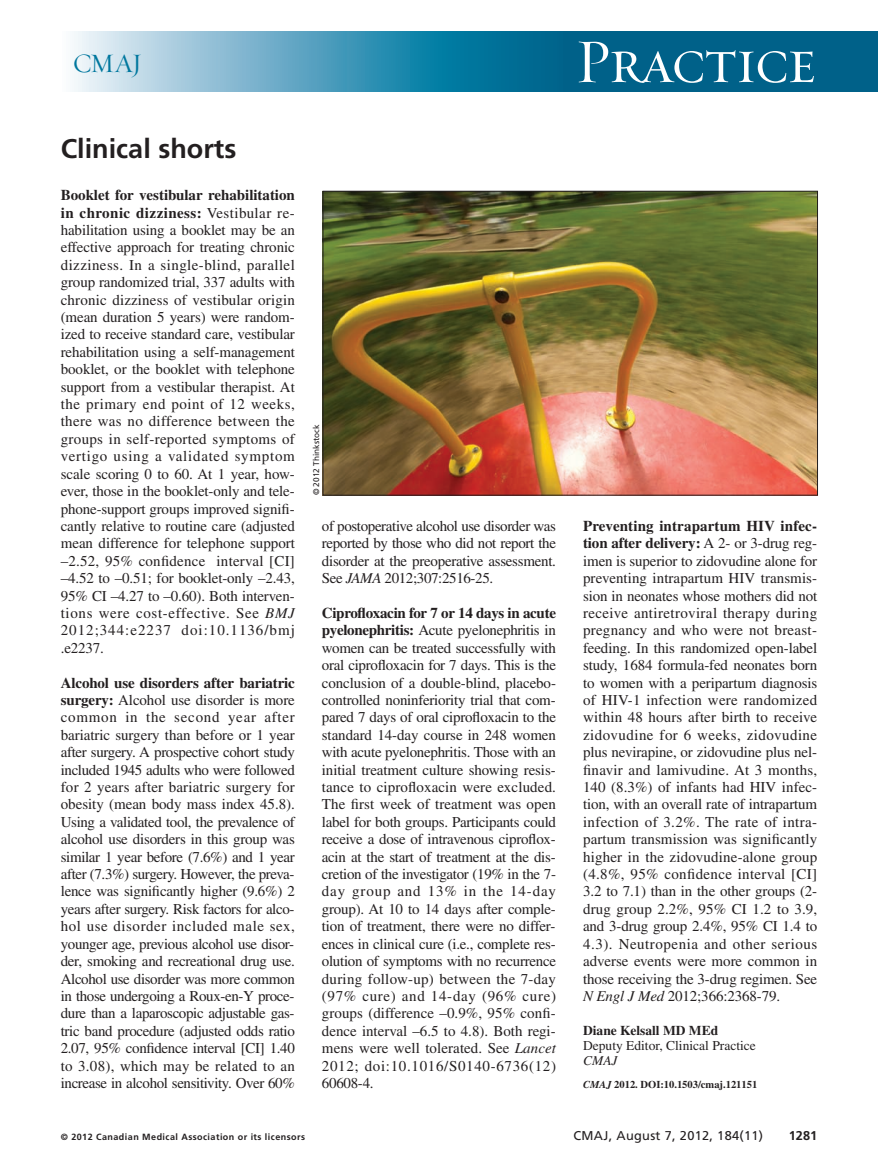
<style>
.page{position:relative;width:878px;height:1175px;background:#fff}
.page>*{position:absolute;margin:0;border:0;box-sizing:border-box;transform-origin:0 0}
.t1{font:63px "Requiem Display HTF Small Caps";letter-spacing:-.03em;color:#fff}
.t2{font:700 27px "Frutiger LT Std";color:#231f20}
.t3{font:27px "Requiem Display HTF Roman";color:#00779e}
.t4{font:15px/17.4px "Times LT Std";letter-spacing:-.01em;color:#231f20;text-align:justify}
.t5{font:13.5px "Times LT Std";color:#231f20}
.t6{font:700 13.5px "Times LT Std";color:#231f20}
.t7{font:italic 13.5px "Times LT Std";color:#231f20}
.t8{font:12.75px "Frutiger LT Std";letter-spacing:.025em;color:#231f20}
.t9{font:700 12.75px "Frutiger LT Std";color:#231f20}
.t10{font:700 10.5px "Times LT Std";color:#231f20}
.t11{font:700 9px "Frutiger LT Std";letter-spacing:.05em;color:#231f20}
.t12{font:8.25px "Frutiger LT Std";color:#231f20}
.s1{font-weight:700}
.s2{font-style:italic}
</style>
<div class="page">
<div style="left:542px;top:32px;width:336px;height:60px;background:#006189"></div>
<svg style="left:74px;top:32px;width:468px;height:60px;background:#5ea6c1"></svg>
<img style="left:324px;top:193px;width:491px;height:300px">
<div style="left:322px;top:191px;width:495px;height:304px;border:1px solid #231f20"></div>
<h2 class="t3" style="left:73px;top:47px;width:71px">CMAJ</h2>
<h2 class="t2" style="left:61px;top:138px;width:177px">Clinical shorts</h2>
<p class="t4" style="left:61px;top:188px;width:236px"><span class="s1">Booklet for vestibular rehabilitation in chronic dizziness:</span> Vestibular re&shy;habilitation using a booklet may be an effective approach for treating chronic dizziness. In a single-blind, parallel group randomized trial, 337 adults with chronic dizziness of vestibular origin (mean duration 5 years) were random&shy;ized to receive standard care, vestibular rehabilitation using a self-management booklet, or the booklet with telephone support from a vestibular therapist. At the primary end point of 12 weeks, there was no difference between the groups in self-reported symptoms of vertigo using a validated symptom scale scoring 0 to 60. At 1 year, how&shy;ever, those in the booklet-only and tele&shy;phone-support groups improved signifi&shy;cantly relative to routine care (adjusted mean difference for telephone support –2.52, 95% confidence interval [CI] –4.52 to –0.51; for booklet-only –2.43, 95% CI –4.27 to –0.60). Both interven&shy;tions were cost-effective. See <span class="s2">BMJ </span>2012;344:e2237 doi:10.1136/bmj .e2237.</p>
<p class="t4" style="left:61px;top:675px;width:236px"><span class="s1">Alcohol use disorders after bariatric surgery:</span> Alcohol use disorder is more common in the second year after bariatric surgery than before or 1 year after surgery. A prospective cohort study included 1945 adults who were followed for 2 years after bariatric surgery for obesity (mean body mass index 45.8).<br>Using a validated tool, the prevalence of alcohol use disorders in this group was similar 1 year before (7.6%) and 1 year after (7.3%) surgery. However, the preva&shy;lence was significantly higher (9.6%) 2 years after surgery. Risk factors for alco&shy;hol use disorder included male sex, younger age, previous alcohol use disor&shy;der, smoking and recreational drug use.<br>Alcohol use disorder was more common in those undergoing a Roux-en-Y proce&shy;dure than a laparoscopic adjustable gas&shy;tric band procedure (adjusted odds ratio 2.07, 95% confidence interval [CI] 1.40 to 3.08), which may be related to an increase in alcohol sensitivity. Over 60%</p>
<p class="t12" style="left:313px;top:495px;width:72px;rotate:-90deg">© 2012 Thinkstock</p>
<p class="t4" style="left:322px;top:519px;width:236px">of postoperative alcohol use disorder was reported by those who did not report the disorder at the preoperative assessment.<br>See <span class="s2">JAMA</span> 2012;307:2516-25.</p>
<p class="t4" style="left:322px;top:606px;width:236px"><span class="s1">Ciprofloxacin for 7 or 14 days in acute pyelonephritis:</span> Acute pyelonephritis in women can be treated successfully with oral ciprofloxacin for 7 days. This is the conclusion of a double-blind, placebo&shy;controlled noninferiority trial that com&shy;pared 7 days of oral ciprofloxacin to the standard 14-day course in 248 women with acute pyelonephritis. Those with an initial treatment culture showing resis&shy;tance to ciprofloxacin were excluded.<br>The first week of treatment was open label for both groups. Participants could receive a dose of intravenous ciproflox&shy;acin at the start of treatment at the dis&shy;cretion of the investigator (19% in the 7- day group and 13% in the 14-day group). At 10 to 14 days after comple&shy;tion of treatment, there were no differ&shy;ences in clinical cure (i.e., complete res&shy;olution of symptoms with no recurrence during follow-up) between the 7-day (97% cure) and 14-day (96% cure) groups (difference –0.9%, 95% confi&shy;dence interval –6.5 to 4.8). Both regi&shy;mens were well tolerated. See <span class="s2">Lancet </span>2012; doi:10.1016/S0140-6736(12)<br>60608-4.</p>
<h1 class="t1" style="left:574px;top:23px;width:243px">Practice</h1>
<p class="t4" style="left:583px;top:519px;width:236px"><span class="s1">Preventing intrapartum HIV infec&shy;tion after delivery:</span> A 2- or 3-drug reg&shy;imen is superior to zidovudine alone for preventing intrapartum HIV transmis&shy;sion in neonates whose mothers did not receive antiretroviral therapy during pregnancy and who were not breast&shy;feeding. In this randomized open-label study, 1684 formula-fed neonates born to women with a peripartum diagnosis of HIV-1 infection were randomized within 48 hours after birth to receive zidovudine for 6 weeks, zidovudine plus nevirapine, or zidovudine plus nel&shy;finavir and lamivudine. At 3 months, 140 (8.3%) of infants had HIV infec&shy;tion, with an overall rate of intrapartum infection of 3.2%. The rate of intra&shy;partum transmission was significantly higher in the zidovudine-alone group (4.8%, 95% confidence interval [CI] 3.2 to 7.1) than in the other groups (2- drug group 2.2%, 95% CI 1.2 to 3.9, and 3-drug group 2.4%, 95% CI 1.4 to 4.3). Neutropenia and other serious adverse events were more common in those receiving the 3-drug regimen. See <span class="s2">N Engl J Med</span> 2012;366:2368-79.</p>
<p class="t6" style="left:583px;top:1026px;width:137px">Diane Kelsall MD MEd</p>
<p class="t5" style="left:583px;top:1041px;width:174px">Deputy Editor, Clinical Practice</p>
<p class="t7" style="left:583px;top:1056px;width:36px">CMAJ</p>
<p class="t10" style="left:583px;top:1080px;width:176px"><span class="s2">CMAJ</span> 2012. DOI:10.1503/cmaj.121151</p>
<p class="t11" style="left:61px;top:1132px;width:246px">© 2012 Canadian Medical Association or its licensors</p>
<p class="t8" style="left:573px;top:1130px;width:191px">CMAJ, August 7, 2012, 184(11)</p>
<p class="t9" style="left:788px;top:1130px;width:30px">1281</p>
</div>
